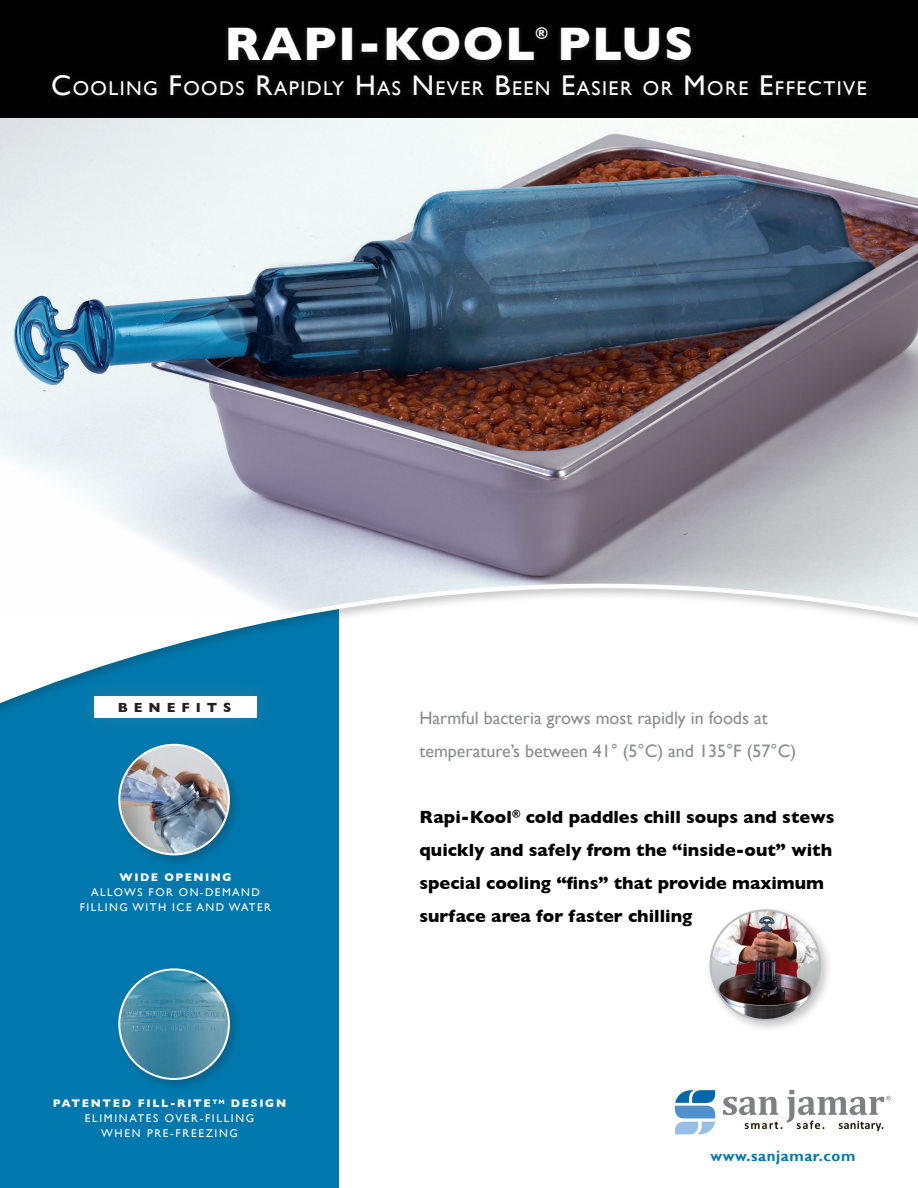
<style>
.page{position:relative;width:918px;height:1188px;background:#fff}
.page>*{position:absolute;margin:0;border:0;box-sizing:border-box;transform-origin:0 0}
.t1{font:700 48px "Gill Sans";letter-spacing:.03em;color:#fff}
.t2{font:19.95px "Gill Sans";letter-spacing:.07em;color:#fff}
.t3{font:700 18px/33px "Gill Sans";color:#010101}
.t4{font:18px/33px "Gill Sans";color:#8a8c8f}
.t5{font:700 15.75px "Gill Sans";color:#fff}
.t6{font:700 15px "Gill Sans";letter-spacing:.04em;color:#0078ae}
.t7{font:700 13.5px "Gill Sans";letter-spacing:.445em;color:#231f20}
.t8{font:11.25px/15px "Gill Sans";letter-spacing:.15em;color:#fff;text-align:center}
.t9{font:11.25px/15px "Gill Sans";letter-spacing:.13em;color:#fff;text-align:center}
.s1{font-size:28.5px}
.s2{font-weight:700}
</style>
<div class="page">
<div style="left:0;top:521px;width:339px;height:667px;background:#0078ae"></div>
<img style="left:0;top:117px;width:918px;height:595px">
<div style="left:0;top:0;width:918px;height:117px;background:#010101"></div>
<svg style="left:52px;top:28px;width:811px;height:70px"></svg>
<div style="left:114px;top:740px;width:128px;height:128px;background:#231f20;opacity:.25"></div>
<img style="left:119px;top:745px;width:110px;height:109px;border-radius:55px">
<div style="left:118px;top:744px;width:112px;height:111px;border:2px solid #fff;border-radius:50%"></div>
<div style="left:74px;top:676px;width:203px;height:62px;background:#4d849b;opacity:.6"></div>
<div style="left:94px;top:696px;width:163px;height:22px;background:#fff"></div>
<div style="left:114px;top:964px;width:128px;height:128px;background:#231f20;opacity:.25"></div>
<img style="left:119px;top:969px;width:110px;height:110px;border-radius:55px">
<div style="left:118px;top:968px;width:112px;height:112px;border:2px solid #fff;border-radius:50%"></div>
<svg style="left:723px;top:1090px;width:168px;height:41px"></svg>
<svg style="left:675px;top:1090px;width:40px;height:44px"></svg>
<div style="left:706px;top:905px;width:128px;height:128px;background:#231f20;opacity:.25"></div>
<img style="left:711px;top:910px;width:109px;height:110px;border-radius:55px">
<div style="left:710px;top:909px;width:111px;height:112px;border:2px solid #bcbdc0;border-radius:50%"></div>
<p class="t5" style="left:536px;top:23px;width:14px">®</p>
<p class="t2" style="left:51px;top:76px;width:817px"><span class="s1">C</span>OOLING <span class="s1">F</span>OODS <span class="s1">R</span>APIDLY <span class="s1">H</span>AS <span class="s1">N</span> EVER <span class="s1">B</span>EEN <span class="s1">E</span>ASIER OR <span class="s1">M</span>ORE <span class="s1">E</span>FFECTIVE</p>
<p class="t1" style="left:225px;top:16px;width:470px">RAPI-KOOL PLUS</p>
<p class="t7" style="left:118px;top:700px;width:115px">BENEFITS</p>
<p class="t9" style="left:80px;top:869px;width:193px"><span class="s2">WIDE OPENING<br></span>ALLOWS FOR ON-DEMAND<br>FILLING WITH ICE AND WATER</p>
<p class="t8" style="left:53px;top:1096px;width:235px"><span class="s2">PATENTED FILL-RITE</span><sup>TM</sup> <span class="s2">DESIGN<br></span>ELIMINATES OVER-FILLING<br>WHEN PRE-FREEZING</p>
<p class="t4" style="left:419px;top:701px;width:378px">Harmful bacteria grows most rapidly in foods at temperature’s between 41° (5°C) and 135°F (57°C)</p>
<p class="t3" style="left:419px;top:800px;width:417px">Rapi-Kool<sup>®</sup> cold paddles chill soups and stews quickly and safely from the “inside-out” with special cooling “fins” that provide maximum surface area for faster chilling</p>
<p class="t6" style="left:711px;top:1147px;width:146px">www.sanjamar.com</p>
</div>
